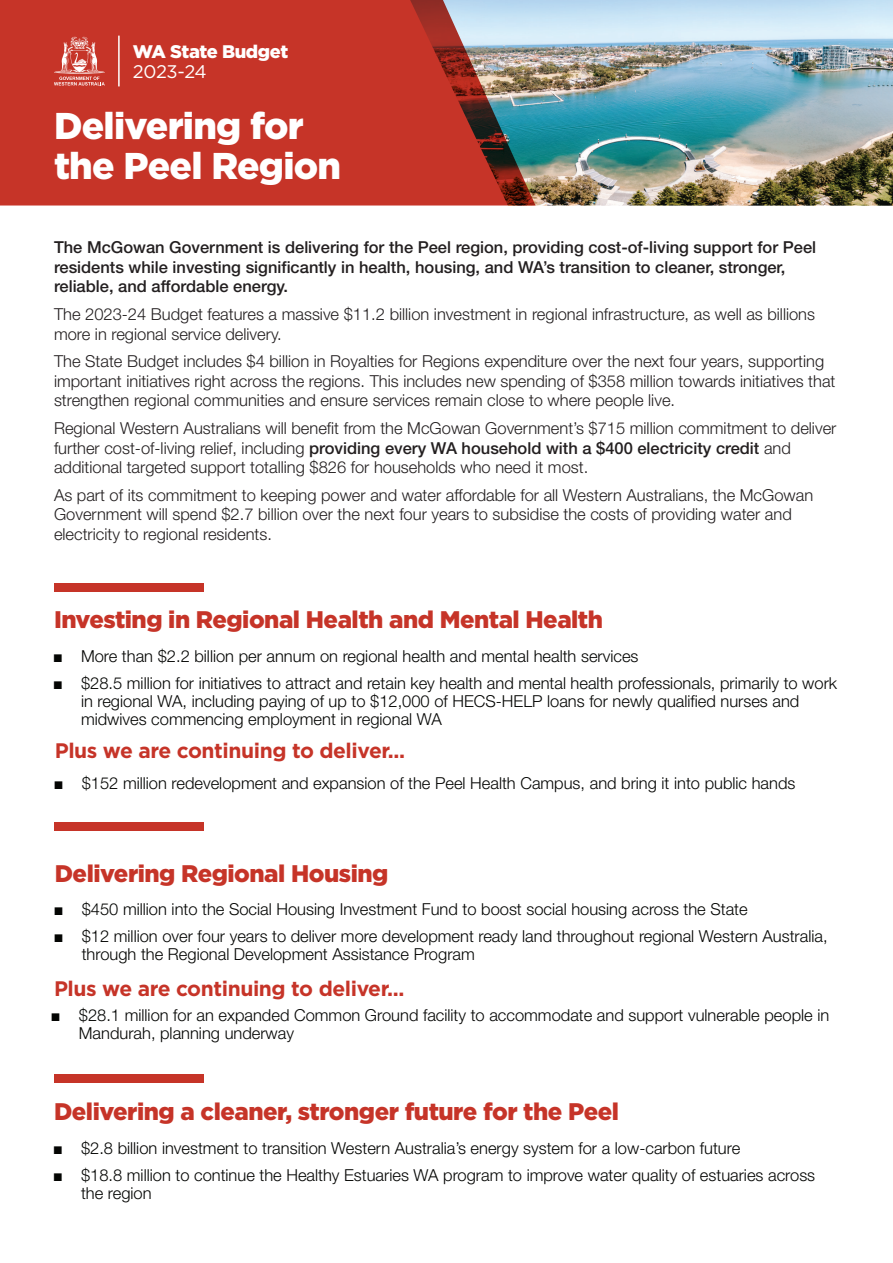
<style>
.page{position:relative;width:893px;height:1263px;background:#fff}
.page>*{position:absolute;margin:0;border:0;box-sizing:border-box;transform-origin:0 0}
.t1{font:900 37.2px/40.8px "Gotham";letter-spacing:-.02em;color:#fff}
.t2{font:900 24px "Gotham";letter-spacing:-.02em;color:#c63428}
.t3{font:700 21px "Gotham";letter-spacing:-.02em;color:#c63428}
.t4{font:900 18.3px "Gotham";letter-spacing:-.02em;color:#fff}
.t5{font:18.3px "Gotham";letter-spacing:-.025em;color:#fff}
.t6{font:300 16.5px/18px "Helvetica Neue";color:#040503}
.t7{font:300 16.5px/19.8px "Helvetica Neue";color:#231f20}
.t8{font:500 16.5px/19.8px "Helvetica Neue";color:#231f20}
.s1{font-weight:500}
.s2{font-family:"Arial Narrow";font-weight:400}
</style>
<div class="page">
<img style="left:536px;top:0;width:357px;height:206px">
<svg style="left:0;top:0;width:536px;height:206px;fill:#c63428"></svg>
<div style="left:54px;top:583px;width:149px;height:8px;background:#c63428"></div>
<svg style="left:54px;top:37px;width:51px;height:49px"></svg>
<hr style="left:118px;top:36px;width:2px;height:50px;background:#fff">
<div style="left:54px;top:1074px;width:149px;height:9px;background:#c63428"></div>
<div style="left:55px;top:822px;width:149px;height:9px;background:#c63428"></div>
<p class="t4" style="left:133px;top:39px;width:157px">WA State Budget</p>
<p class="t5" style="left:133px;top:60px;width:75px">2023-24</p>
<h1 class="t1" style="left:54px;top:105px;width:289px">Delivering for the Peel Region</h1>
<p class="t8" style="left:54px;top:237px;width:764px">The McGowan Government is delivering for the Peel region, providing cost-of-living support for Peel residents while investing significantly in health, housing, and WA’s transition to cleaner, stronger, reliable, and affordable energy.</p>
<p class="t7" style="left:54px;top:304px;width:763px">The 2023-24 Budget features a massive $11.2 billion investment in regional infrastructure, as well as billions more in regional service delivery.</p>
<p class="t7" style="left:54px;top:351px;width:783px">The State Budget includes $4 billion in Royalties for Regions expenditure over the next four years, supporting important initiatives right across the regions. This includes new spending of $358 million towards initiatives that strengthen regional communities and ensure services remain close to where people live.</p>
<p class="t7" style="left:54px;top:418px;width:784px">Regional Western Australians will benefit from the McGowan Government’s $715 million commitment to deliver further cost-of-living relief, including <span class="s1">providing every WA household with a $400 electricity credit</span> and additional targeted support totalling $826 for households who need it most.</p>
<p class="t7" style="left:54px;top:484px;width:761px">As part of its commitment to keeping power and water affordable for all Western Australians, the McGowan<br>Government will spend $2.7 billion over the next four years to subsidise the costs of providing water and electricity to regional residents.</p>
<h2 class="t2" style="left:54px;top:603px;width:551px">Investing in Regional Health and Mental Health</h2>
<p class="t6" style="left:54px;top:647px;width:586px"><span class="s2">■</span> More than $2.2 billion per annum on regional health and mental health services</p>
<p class="t6" style="left:81px;top:674px;width:758px;text-indent:-27px"><span class="s2">■</span> $28.5 million for initiatives to attract and retain key health and mental health professionals, primarily to work in regional WA, including paying of up to $12,000 of HECS-HELP loans for newly qualified nurses and midwives commencing employment in regional WA</p>
<p class="t3" style="left:55px;top:737px;width:352px">Plus we are continuing to deliver...</p>
<p class="t6" style="left:55px;top:774px;width:742px"><span class="s2">■</span> $152 million redevelopment and expansion of the Peel Health Campus, and bring it into public hands</p>
<h2 class="t2" style="left:55px;top:856px;width:335px">Delivering Regional Housing</h2>
<p class="t6" style="left:55px;top:900px;width:694px"><span class="s2">■</span> $450 million into the Social Housing Investment Fund to boost social housing across the State</p>
<p class="t6" style="left:82px;top:927px;width:747px;text-indent:-27px"><span class="s2">■</span> $12 million over four years to deliver more development ready land throughout regional Western Australia, through the Regional Development Assistance Program</p>
<p class="t3" style="left:54px;top:974px;width:352px">Plus we are continuing to deliver...</p>
<p class="t6" style="left:79px;top:1005px;width:752px;text-indent:-27px"><span class="s2">■</span> $28.1 million for an expanded Common Ground facility to accommodate and support vulnerable people in<br>Mandurah, planning underway</p>
<h2 class="t2" style="left:54px;top:1095px;width:566px">Delivering a cleaner, stronger future for the Peel</h2>
<p class="t6" style="left:54px;top:1139px;width:688px"><span class="s2">■</span> $2.8 billion investment to transition Western Australia’s energy system for a low-carbon future</p>
<p class="t6" style="left:81px;top:1166px;width:736px;text-indent:-27px"><span class="s2">■</span> $18.8 million to continue the Healthy Estuaries WA program to improve water quality of estuaries across the region</p>
</div>
